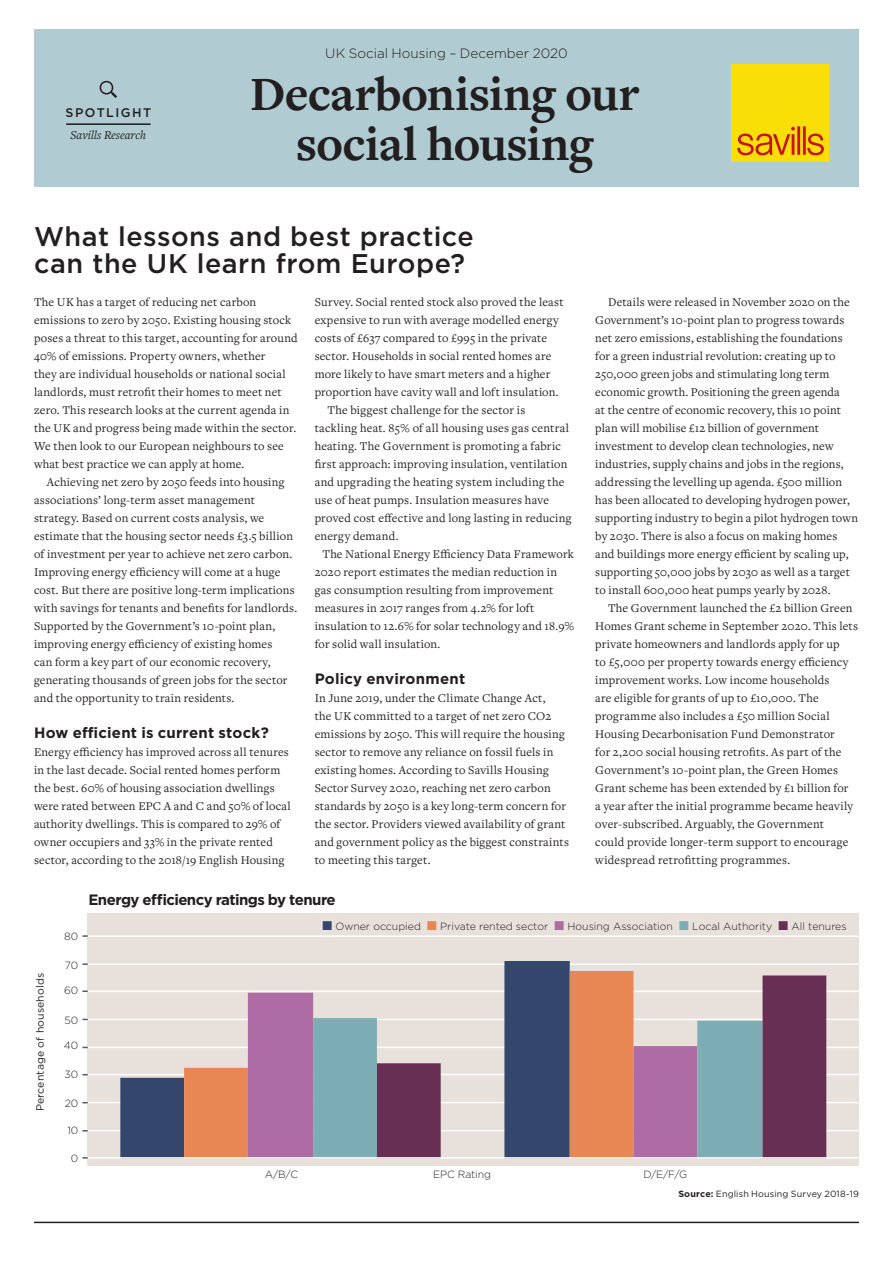
<style>
.page{position:relative;width:893px;height:1263px;background:#fff}
.page>*{position:absolute;margin:0;border:0;box-sizing:border-box;transform-origin:0 0}
.Spotlight_Title{font:700 49.5px "Freight Text Pro";letter-spacing:-.015em;color:#231f20}
.MiM_Headline_Gotham{font:500 27px/27px "Gotham";letter-spacing:.02em;color:#231f20}
.MiM_Body_Freight{font:700 15px "Gotham";letter-spacing:.015em;color:#231f20}
.Spotlight_Box_Title{font:700 15px "Gotham";letter-spacing:-.04em;color:#231f20}
.Spotlight_Strapline{font:300 13.5px "Gotham";letter-spacing:.005em;color:#231f20}
.t1{font:italic 12.45px "Freight Text Pro";color:#231f20}
.t2{font:500 12.45px "Gotham";letter-spacing:.115em;color:#231f20}
.MiM_Body_Freight-2{font:12.3px/18px "Freight Text Pro";letter-spacing:.015em;color:#231f20}
.t3{font:300 10.5px "Gotham";color:#231f20}
.t4{font:10.5px "Gotham";letter-spacing:.01em;color:#231f20}
.MiM_Credit_Right{font:9px "Gotham";letter-spacing:.015em;color:#231f20}
.s1{color:#35466c}
.s2{color:#e98754}
.s3{color:#ae6ca4}
.s4{color:#7cadb4}
.s5{color:#672f54}
.s6{font-weight:700}
</style>
<div class="page">
<div style="left:34px;top:30px;width:825px;height:157px;background:#b0ccd2"></div>
<div style="left:731px;top:64px;width:98px;height:98px;background:#fadf06"></div>
<svg style="left:737px;top:126px;width:87px;height:29px"></svg>
<hr style="left:66px;top:123px;width:85px;height:2px;background:#231f20">
<svg style="left:99px;top:80px;width:18px;height:18px"></svg>
<div style="left:88px;top:913px;width:771px;height:252px;background:#e8e0db"></div>
<hr style="left:88px;top:935px;width:771px;height:2px;background:#fff">
<hr style="left:88px;top:963px;width:771px;height:2px;background:#fff">
<hr style="left:88px;top:991px;width:771px;height:1px;background:#fff">
<hr style="left:88px;top:1019px;width:771px;height:1px;background:#fff">
<hr style="left:88px;top:1047px;width:771px;height:1px;background:#fff">
<hr style="left:88px;top:1074px;width:771px;height:1px;background:#fff">
<hr style="left:88px;top:1102px;width:771px;height:1px;background:#fff">
<hr style="left:88px;top:1130px;width:771px;height:1px;background:#fff">
<svg style="left:120px;top:961px;width:450px;height:196px"></svg>
<svg style="left:184px;top:971px;width:449px;height:186px"></svg>
<svg style="left:248px;top:993px;width:129px;height:164px;background:#b57aab"></svg>
<div style="left:313px;top:1018px;width:64px;height:139px;background:#7cadb4"></div>
<svg style="left:377px;top:975px;width:449px;height:182px"></svg>
<hr style="left:88px;top:1157px;width:771px;height:1px;background:#fff">
<hr style="left:34px;top:1222px;width:825px;height:1px;background:#231f20">
<svg style="left:82px;top:935px;width:6px;height:2px"></svg>
<svg style="left:82px;top:963px;width:6px;height:2px"></svg>
<svg style="left:82px;top:990px;width:6px;height:2px"></svg>
<p class="t2" style="left:66px;top:104px;width:87px">SPOTLIGHT</p>
<p class="t1" style="left:70px;top:127px;width:77px">Savills Research</p>
<p class="Spotlight_Strapline" style="left:325px;top:44px;width:244px">UK Social Housing – December 2020</p>
<p class="Spotlight_Title" style="left:250px;top:61px;width:390px">Decarbonising our</p>
<p class="Spotlight_Title" style="left:296px;top:111px;width:300px">social housing</p>
<p class="MiM_Headline_Gotham" style="left:34px;top:223px;width:441px">What lessons and best practice can the UK learn from Europe?</p>
<p class="MiM_Body_Freight-2" style="left:34px;top:293px;width:265px">The UK has a target of reducing net carbon emissions to zero by 2050. Existing housing stock poses a threat to this target, accounting for around 40% of emissions. Property owners, whether<br>they are individual households or national social landlords, must retrofit their homes to meet net zero. This research looks at the current agenda in the UK and progress being made within the sector.<br>We then look to our European neighbours to see what best practice we can apply at home.</p>
<p class="MiM_Body_Freight-2" style="left:34px;top:473px;width:265px;text-indent:13px">Achieving net zero by 2050 feeds into housing associations’ long-term asset management strategy. Based on current costs analysis, we estimate that the housing sector needs £3.5 billion of investment per year to achieve net zero carbon.<br>Improving energy efficiency will come at a huge cost. But there are positive long-term implications with savings for tenants and benefits for landlords.<br>Supported by the Government’s 10-point plan, improving energy efficiency of existing homes<br>can form a key part of our economic recovery, generating thousands of green jobs for the sector and the opportunity to train residents.</p>
<p class="MiM_Body_Freight" style="left:34px;top:723px;width:236px">How efficient is current stock?</p>
<p class="MiM_Body_Freight-2" style="left:34px;top:743px;width:258px">Energy efficiency has improved across all tenures in the last decade. Social rented homes perform the best. 60% of housing association dwellings were rated between EPC A and C and 50% of local authority dwellings. This is compared to 29% of owner occupiers and 33% in the private rented sector, according to the 2018/19 English Housing</p>
<p class="MiM_Body_Freight-2" style="left:315px;top:293px;width:250px">Survey. Social rented stock also proved the least expensive to run with average modelled energy costs of £637 compared to £995 in the private sector. Households in social rented homes are more likely to have smart meters and a higher proportion have cavity wall and loft insulation.</p>
<p class="MiM_Body_Freight-2" style="left:327px;top:401px;width:199px">The biggest challenge for the sector is</p>
<p class="MiM_Body_Freight-2" style="left:315px;top:419px;width:256px">tackling heat. 85% of all housing uses gas central</p>
<p class="MiM_Body_Freight-2" style="left:315px;top:437px;width:248px">heating. The Government is promoting a fabric</p>
<p class="MiM_Body_Freight-2" style="left:315px;top:455px;width:254px">first approach: improving insulation, ventilation</p>
<p class="MiM_Body_Freight-2" style="left:315px;top:473px;width:251px">and upgrading the heating system including the</p>
<p class="MiM_Body_Freight-2" style="left:315px;top:491px;width:236px">use of heat pumps. Insulation measures have</p>
<p class="MiM_Body_Freight-2" style="left:315px;top:509px;width:258px">proved cost effective and long lasting in reducing</p>
<p class="MiM_Body_Freight-2" style="left:315px;top:527px;width:85px">energy demand.</p>
<p class="MiM_Body_Freight-2" style="left:322px;top:545px;width:253px">The National Energy Efficiency Data Framework</p>
<p class="MiM_Body_Freight-2" style="left:315px;top:563px;width:244px">2020 report estimates the median reduction in</p>
<p class="MiM_Body_Freight-2" style="left:315px;top:581px;width:240px">gas consumption resulting from improvement</p>
<p class="MiM_Body_Freight-2" style="left:315px;top:599px;width:221px">measures in 2017 ranges from 4.2% for loft</p>
<p class="MiM_Body_Freight-2" style="left:315px;top:617px;width:261px">insulation to 12.6% for solar technology and 18.9%</p>
<p class="MiM_Body_Freight-2" style="left:315px;top:635px;width:127px">for solid wall insulation.</p>
<p class="MiM_Body_Freight" style="left:315px;top:669px;width:152px">Policy environment</p>
<p class="MiM_Body_Freight-2" style="left:315px;top:689px;width:256px">In June 2019, under the Climate Change Act,<br>the UK committed to a target of net zero CO2 emissions by 2050. This will require the housing sector to remove any reliance on fossil fuels in existing homes. According to Savills Housing Sector Survey 2020, reaching net zero carbon standards by 2050 is a key long-term concern for the sector. Providers viewed availability of grant and government policy as the biggest constraints to meeting this target.</p>
<p class="Spotlight_Box_Title" style="left:88px;top:889px;width:249px">Energy efficiency ratings by tenure</p>
<p class="MiM_Body_Freight-2" style="left:595px;top:293px;width:264px;text-indent:13px">Details were released in November 2020 on the Government’s 10-point plan to progress towards net zero emissions, establishing the foundations for a green industrial revolution: creating up to 250,000 green jobs and stimulating long term economic growth. Positioning the green agenda<br>at the centre of economic recovery, this 10 point plan will mobilise £12 billion of government investment to develop clean technologies, new industries, supply chains and jobs in the regions, addressing the levelling up agenda. £500 million has been allocated to developing hydrogen power, supporting industry to begin a pilot hydrogen town by 2030. There is also a focus on making homes and buildings more energy efficient by scaling up, supporting 50,000 jobs by 2030 as well as a target to install 600,000 heat pumps yearly by 2028.</p>
<p class="MiM_Body_Freight-2" style="left:595px;top:599px;width:264px;text-indent:13px">The Government launched the £2 billion Green Homes Grant scheme in September 2020. This lets private homeowners and landlords apply for up<br>to £5,000 per property towards energy efficiency improvement works. Low income households<br>are eligible for grants of up to £10,000. The programme also includes a £50 million Social Housing Decarbonisation Fund Demonstrator<br>for 2,200 social housing retrofits. As part of the Government’s 10-point plan, the Green Homes Grant scheme has been extended by £1 billion for<br>a year after the initial programme became heavily over-subscribed. Arguably, the Government<br>could provide longer-term support to encourage widespread retrofitting programmes.</p>
<p class="t4" style="left:33px;top:1111px;width:139px;rotate:-90deg">Percentage of households</p>
<p class="t3" style="left:64px;top:929px;width:16px">80</p>
<p class="t3" style="left:65px;top:958px;width:15px">70</p>
<p class="t3" style="left:64px;top:984px;width:16px">60</p>
<p class="t3" style="left:65px;top:1013px;width:15px">50</p>
<p class="t3" style="left:64px;top:1039px;width:16px">40</p>
<p class="t3" style="left:65px;top:1068px;width:15px">30</p>
<p class="t3" style="left:65px;top:1096px;width:15px">20</p>
<p class="t3" style="left:67px;top:1124px;width:12px">10</p>
<p class="t3" style="left:71px;top:1152px;width:9px">0</p>
<p class="t3" style="left:322px;top:920px;width:526px"><span class="s1">■</span> Owner occupied <span class="s2">■</span> Private rented sector <span class="s3">■</span> Housing Association <span class="s4">■</span> Local Authority <span class="s5">■</span> All tenures</p>
<p class="t3" style="left:265px;top:1168px;width:35px">A/B/C</p>
<p class="t3" style="left:643px;top:1168px;width:45px">D/E/F/G</p>
<p class="t3" style="left:433px;top:1168px;width:59px">EPC Rating</p>
<p class="MiM_Credit_Right" style="left:678px;top:1188px;width:182px"><span class="s6">Source:</span> English Housing Survey 2018-19</p>
</div>
